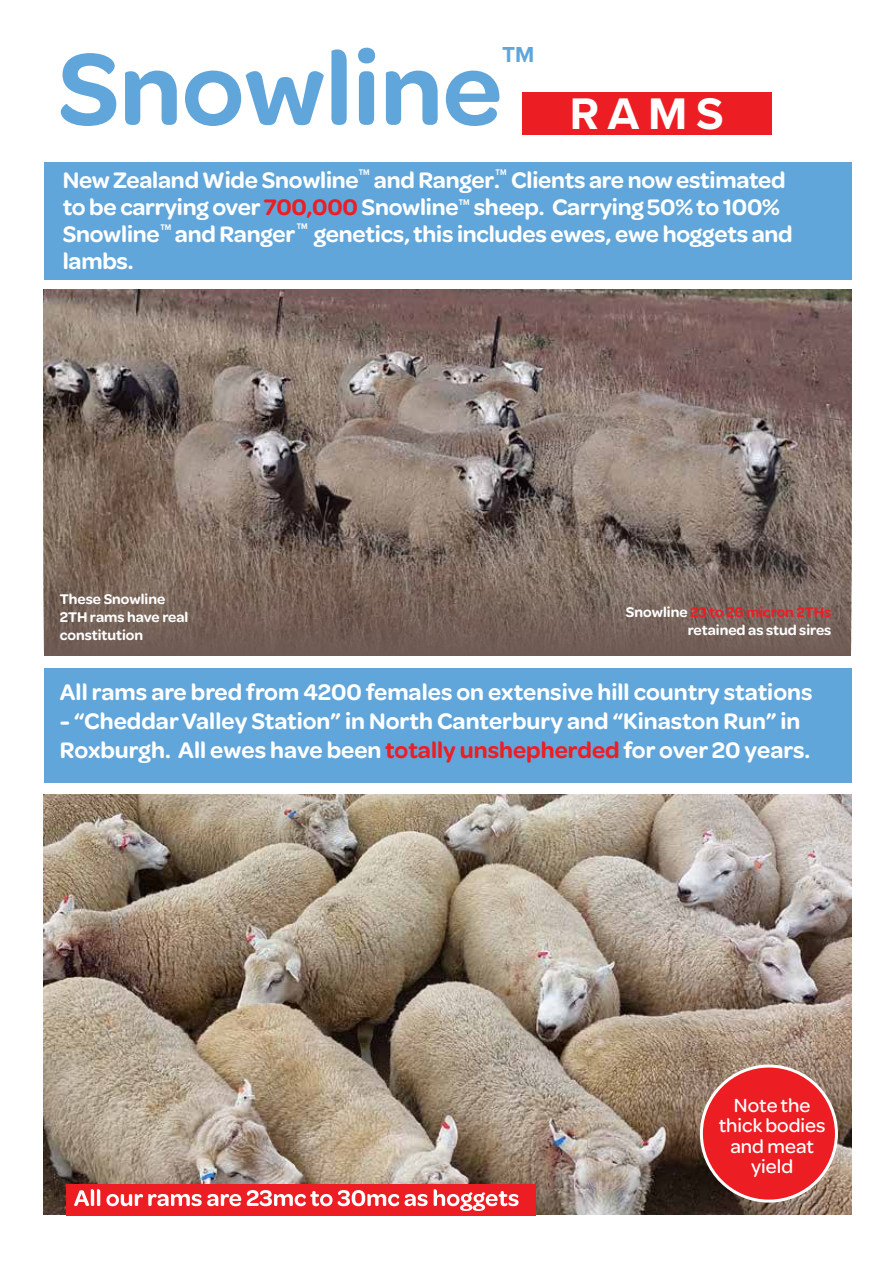
<style>
.page{position:relative;width:893px;height:1263px;background:#fff}
.page>*{position:absolute;margin:0;border:0;box-sizing:border-box;transform-origin:0 0}
.t1{font:600 108px "Omnes";color:#60a6db}
.t2{font:700 45.9px "Proxima Nova";color:#fff}
.t3{font:600 24px/27px "Omnes";letter-spacing:-.01em;color:#fff}
.t4{font:700 22.5px "Proxima Nova";color:#60a6db}
.t5{font:500 20.25px/20.2px "Omnes";color:#fff;text-align:center}
.t6{font:600 15px/18px "Omnes";color:#fff}
.t7{font:700 8.4px "Proxima Nova";color:#fff;scale:.9 1}
.s1{color:#ed1d24}
</style>
<div class="page">
<div style="left:522px;top:92px;width:249px;height:43px;background:#ed1d24"></div>
<img style="left:44px;top:289px;width:807px;height:366px">
<div style="left:44px;top:668px;width:807px;height:114px;background:#60a6db"></div>
<img style="left:44px;top:794px;width:807px;height:420px">
<div style="left:701px;top:1066px;width:135px;height:135px;background:#ed1d24;border-radius:50%"></div>
<div style="left:700px;top:1064px;width:138px;height:138px;border:3px solid #fff;border-radius:50%"></div>
<div style="left:44px;top:162px;width:807px;height:117px;background:#60a6db"></div>
<div style="left:66px;top:1184px;width:469px;height:31px;background:#ed1d24"></div>
<svg style="left:74px;top:1189px;width:445px;height:22px"></svg>
<p class="t4" style="left:502px;top:37px;width:34px">TM</p>
<h1 class="t1" style="left:58px;top:14px;width:446px">Snowline</h1>
<h2 class="t2" style="left:570px;top:79px;width:155px">RAMS</h2>
<p class="t7" style="left:359px;top:166px;width:14px">TM</p>
<p class="t7" style="left:496px;top:166px;width:14px">TM</p>
<p class="t3" style="left:63px;top:165px;width:731px">New Zealand Wide Snowline and Ranger. Clients are now estimated to be carrying over <span class="s1">700,000</span> Snowline sheep. Carrying 50% to 100% Snowline and Ranger genetics, this includes ewes, ewe hoggets and lambs.</p>
<p class="t7" style="left:459px;top:196px;width:14px">TM</p>
<p class="t7" style="left:297px;top:220px;width:14px">TM</p>
<p class="t7" style="left:161px;top:221px;width:14px">TM</p>
<p class="t6" style="left:60px;top:589px;width:130px">These Snowline<br>2TH rams have real constitution</p>
<p class="t6" style="left:626px;top:602px;width:207px;text-align:right">Snowline <span class="s1">23 to 26 micron 2THs </span>retained as stud sires</p>
<p class="t3" style="left:60px;top:677px;width:754px">All rams are bred from 4200 females on extensive hill country stations</p>
<p class="t3" style="left:60px;top:705px;width:752px;line-height:28.8px">- “Cheddar Valley Station” in North Canterbury and “Kinaston Run” in<br>Roxburgh. All ewes have been <span class="s1">totally unshepherded</span> for over 20 years.</p>
<p class="t5" style="left:719px;top:1094px;width:108px">Note the thick bodies and meat yield</p>
</div>
